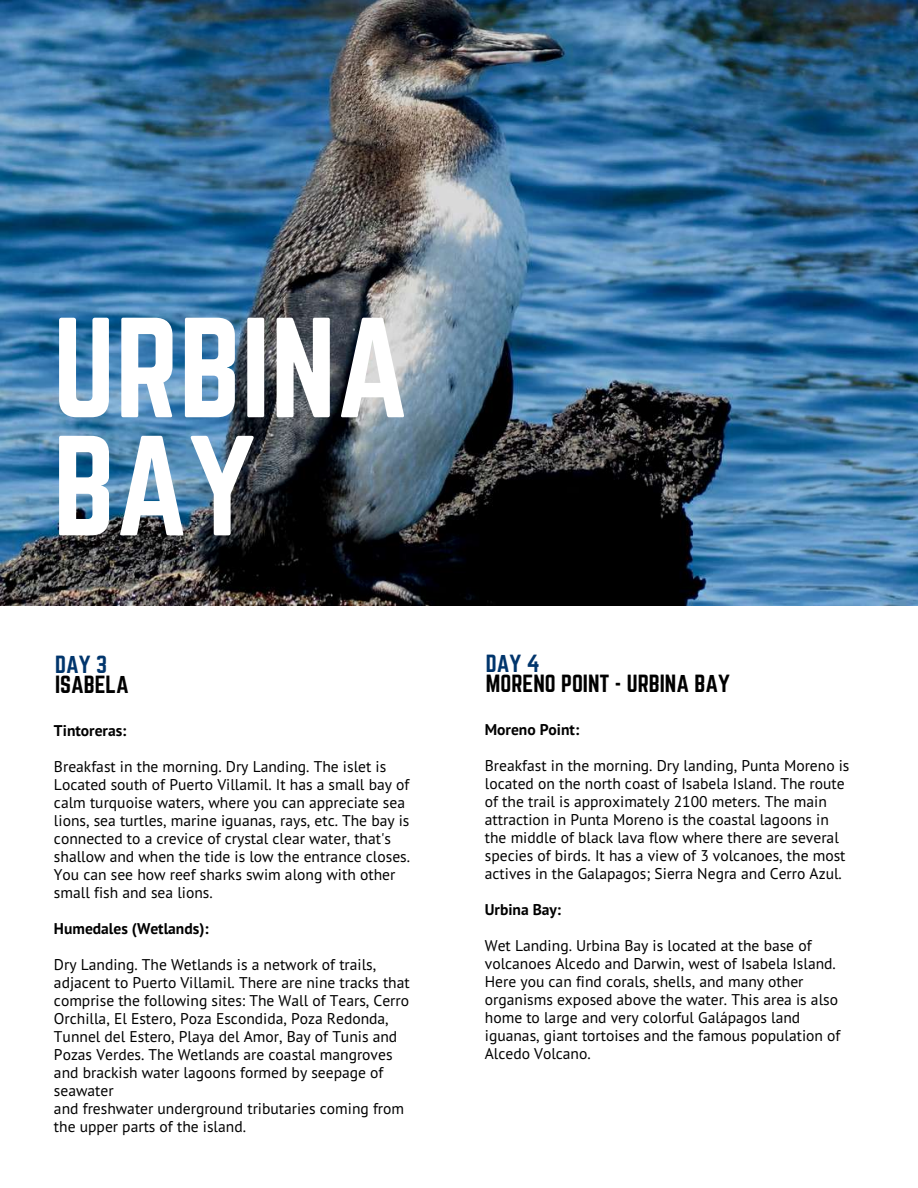
<style>
.page{position:relative;width:918px;height:1188px;background:#fff}
.page>*{position:absolute;margin:0;border:0;box-sizing:border-box;transform-origin:0 0}
.t1{font:124.5px/118.2px "Norwester";color:#fff}
.t2{font:21.75px "Norwester";color:#000}
.t3{font:21.75px "Norwester";color:#00356c}
.t4{font:15.6px/18px "PT Sans";color:#000}
.t5{font:700 15.6px "PT Sans";color:#000}
</style>
<div class="page">
<img style="left:0;top:0;width:918px;height:605px">
<h1 class="t1" style="left:53px;top:314px;width:357px">URBINA<br>BAY</h1>
<h2 class="t3" style="left:55px;top:654px;width:53px">DAY 3</h2>
<h2 class="t2" style="left:55px;top:674px;width:75px">ISABELA</h2>
<p class="t5" style="left:54px;top:720px;width:74px">Tintoreras:</p>
<p class="t4" style="left:54px;top:757px;width:358px">Breakfast in the morning. Dry Landing. The islet is Located south of Puerto Villamil. It has a small bay of calm turquoise waters, where you can appreciate sea lions, sea turtles, marine iguanas, rays, etc. The bay is connected to a crevice of crystal clear water, that's shallow and when the tide is low the entrance closes.<br>You can see how reef sharks swim along with other small fish and sea lions.</p>
<p class="t5" style="left:54px;top:918px;width:156px">Humedales (Wetlands):</p>
<p class="t4" style="left:54px;top:955px;width:357px">Dry Landing. The Wetlands is a network of trails, adjacent to Puerto Villamil. There are nine tracks that comprise the following sites: The Wall of Tears, Cerro Orchilla, El Estero, Poza Escondida, Poza Redonda, Tunnel del Estero, Playa del Amor, Bay of Tunis and Pozas Verdes. The Wetlands are coastal mangroves and brackish water lagoons formed by seepage of seawater<br>and freshwater underground tributaries coming from the upper parts of the island.</p>
<h2 class="t3" style="left:486px;top:653px;width:55px">DAY 4</h2>
<h2 class="t2" style="left:486px;top:673px;width:246px">MORENO POINT - URBINA BAY</h2>
<p class="t5" style="left:485px;top:719px;width:96px">Moreno Point:</p>
<p class="t4" style="left:485px;top:756px;width:366px">Breakfast in the morning. Dry landing, Punta Moreno is located on the north coast of Isabela Island. The route of the trail is approximately 2100 meters. The main attraction in Punta Moreno is the coastal lagoons in the middle of black lava flow where there are several species of birds. It has a view of 3 volcanoes, the most actives in the Galapagos; Sierra Negra and Cerro Azul.</p>
<p class="t5" style="left:485px;top:899px;width:78px">Urbina Bay:</p>
<p class="t4" style="left:485px;top:936px;width:357px">Wet Landing. Urbina Bay is located at the base of volcanoes Alcedo and Darwin, west of Isabela Island.<br>Here you can find corals, shells, and many other organisms exposed above the water. This area is also home to large and very colorful Galápagos land iguanas, giant tortoises and the famous population of Alcedo Volcano.</p>
</div>
